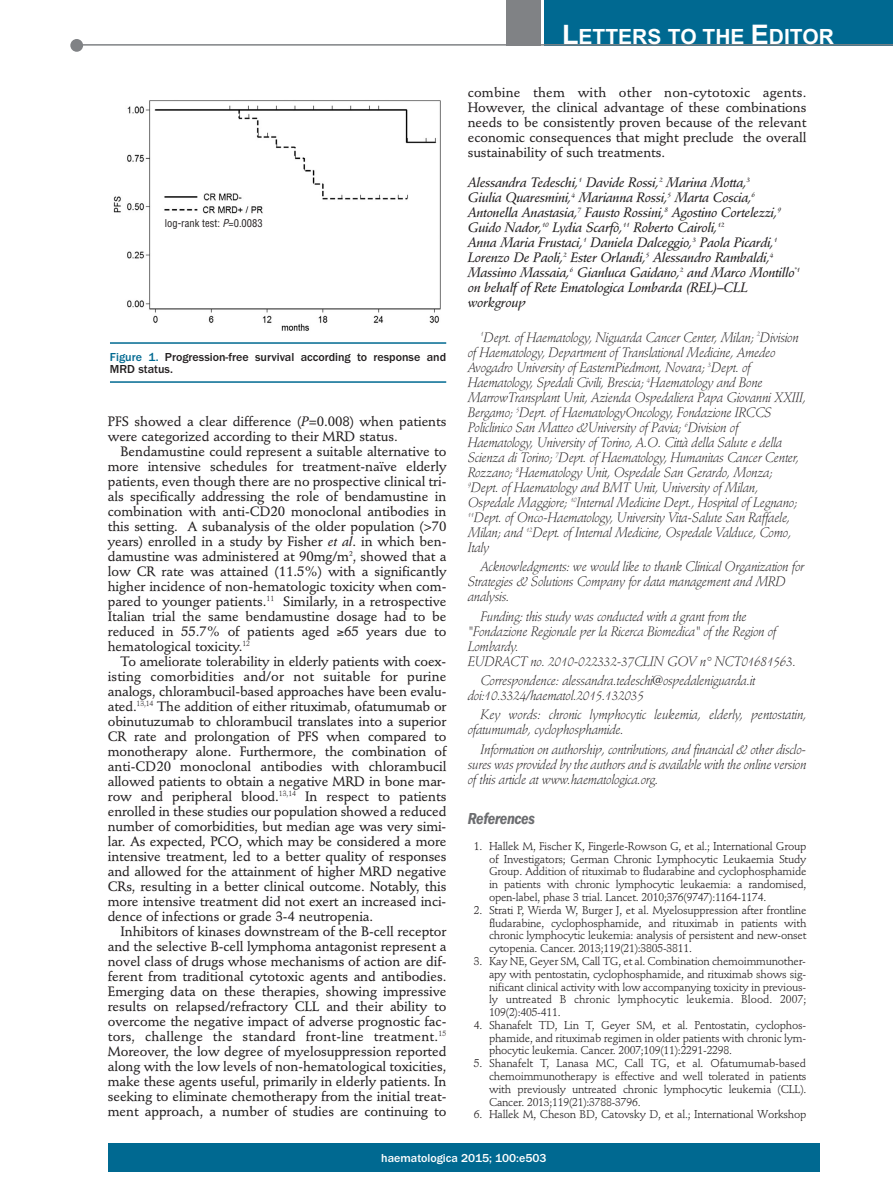
<style>
.page{position:relative;width:893px;height:1191px;background:#fff}
.page>*{position:absolute;margin:0;border:0;box-sizing:border-box;transform-origin:0 0}
.t1{font:700 21px "Arial";color:#fff}
.t2{font:italic 600 condensed 16.5px "Franklin Gothic";letter-spacing:-.02em;color:#6c6d70}
.t3{font:500 13.5px/15px "Stempel Schneidler";letter-spacing:-.005em;color:#231f20;text-align:justify}
.t4{font:italic 300 13.5px/15px "Stempel Schneidler";letter-spacing:-.02em;color:#231f20}
.t5{font:italic 13.5px/15px "Stempel Schneidler Med";letter-spacing:-.02em;color:#231f20}
.t6{font:500 12px/12px "Franklin Gothic";color:#231f20}
.t7{font:500 12px "Franklin Gothic";color:#fff}
.t8{font:11.25px/12.8px "Stempel Schneidler";letter-spacing:-.02em;color:#231f20;text-align:justify}
.t9{font:condensed 10.5px "Helvetica";color:#231f20}
.s1{font-size:27px}
.s2{font-style:italic}
.s3{color:#006991}
.s4{font-family:"Stempel Schneidler Med";font-weight:400;font-style:italic}
</style>
<div class="page">
<div style="left:107px;top:1143px;width:713px;height:28px;background:#006991"></div>
<div style="left:544px;top:0;width:349px;height:45px;background:#006991"></div>
<div style="left:506px;top:0;width:34px;height:45px;background:#808285"></div>
<div style="left:70px;top:39px;width:13px;height:13px;background:#808285;border-radius:50%"></div>
<hr style="left:78px;top:44px;width:815px;height:2px;background:#808285">
<img style="left:113px;top:100px;width:328px;height:231px">
<hr style="left:110px;top:342px;width:336px;height:2px;background:#006991">
<hr style="left:110px;top:381px;width:336px;height:2px;background:#006991">
<h1 class="t1" style="left:562px;top:25px;width:273px"><span class="s1">L</span>ETTERS TO THE <span class="s1">E</span>DITOR</h1>
<p class="t3" style="left:468px;top:86px;width:340px">combine them with other non-cytotoxic agents.<br>However, the clinical advantage of these combinations needs to be consistently proven because of the relevant economic consequences that might preclude the overall sustainability of such treatments.</p>
<p class="t5" style="left:468px;top:176px;width:334px">Alessandra Tedeschi,<sup>1</sup> Davide Rossi,<sup>2</sup> Marina Motta,<sup>3<br></sup>Giulia Quaresmini,<sup>4</sup> Marianna Rossi,<sup>5</sup> Marta Coscia,<sup>6<br></sup>Antonella Anastasia,<sup>7</sup> Fausto Rossini,<sup>8</sup> Agostino Cortelezzi,<sup>9<br></sup>Guido Nador,<sup>10</sup> Lydia Scarfò,<sup>11</sup> Roberto Cairoli,<sup>12<br></sup>Anna Maria Frustaci,<sup>1</sup> Daniela Dalceggio,<sup>3</sup> Paola Picardi,<sup>1<br></sup>Lorenzo De Paoli,<sup>2</sup> Ester Orlandi,<sup>5</sup> Alessandro Rambaldi,<sup>4<br></sup>Massimo Massaia,<sup>6</sup> Gianluca Gaidano,<sup>2</sup> and Marco Montillo<sup>*1 </sup>on behalf of Rete Ematologica Lombarda (REL)–CLL workgroup</p>
<p class="t4" style="left:468px;top:331px;width:340px;text-indent:13px"><sup>1</sup>Dept. of Haematology, Niguarda Cancer Center, Milan; <sup>2</sup>Division of Haematology, Department of Translational Medicine, Amedeo Avogadro University of EasternPiedmont, Novara; <sup>3</sup>Dept. of Haematology, Spedali Civili, Brescia; <sup>4</sup>Haematology and Bone MarrowTransplant Unit, Azienda Ospedaliera Papa Giovanni XXIII, Bergamo; <sup>5</sup>Dept. of HaematologyOncology, Fondazione IRCCS Policlinico San Matteo &amp;University of Pavia; <sup>6</sup>Division of Haematology, University of Torino, A.O. Città della Salute e della Scienza di Torino; <sup>7</sup>Dept. of Haematology, Humanitas Cancer Center, Rozzano; <sup>8</sup>Haematology Unit, Ospedale San Gerardo, Monza; <sup>9</sup>Dept. of Haematology and BMT Unit, University of Milan, Ospedale Maggiore; <sup>10</sup>Internal Medicine Dept., Hospital of Legnano; <sup>11</sup>Dept. of Onco-Haematology, University Vita-Salute San Raffaele, Milan; and <sup>12</sup>Dept. of Internal Medicine, Ospedale Valduce, Como, Italy</p>
<p class="t4" style="left:468px;top:560px;width:338px;text-indent:13px">Acknowledgments: we would like to thank Clinical Organization for<br>Strategies &amp; Solutions Company for data management and MRD analysis.</p>
<p class="t4" style="left:468px;top:610px;width:330px;text-indent:13px">Funding: this study was conducted with a grant from the "Fondazione Regionale per la Ricerca Biomedica" of the Region of Lombardy.<br>EUDRACT no. 2010-022332-37CLIN GOV n° NCT01681563.</p>
<p class="t4" style="left:468px;top:674px;width:289px;text-indent:13px">Correspondence: alessandra.tedeschi@ospedaleniguarda.it doi:10.3324/haematol.2015.132035</p>
<p class="t4" style="left:468px;top:708px;width:340px;text-indent:13px">Key words: chronic lymphocytic leukemia, elderly, pentostatin, ofatumumab, cyclophosphamide.</p>
<p class="t4" style="left:468px;top:743px;width:340px;text-align:justify;text-indent:13px">Information on authorship, contributions, and financial &amp; other disclo&shy;sures was provided by the authors and is available with the online version of this article at www.haematologica.org.</p>
<p class="t2" style="left:468px;top:812px;width:69px">References</p>
<p class="t8" style="left:489px;top:840px;width:319px;text-indent:-15px">1. Hallek M, Fischer K, Fingerle-Rowson G, et al.; International Group of Investigators; German Chronic Lymphocytic Leukaemia Study Group. Addition of rituximab to fludarabine and cyclophosphamide in patients with chronic lymphocytic leukaemia: a randomised, open-label, phase 3 trial. Lancet. 2010;376(9747):1164-1174.</p>
<p class="t8" style="left:489px;top:904px;width:319px;text-indent:-15px">2. Strati P, Wierda W, Burger J, et al. Myelosuppression after frontline fludarabine, cyclophosphamide, and rituximab in patients with chronic lymphocytic leukemia: analysis of persistent and new-onset cytopenia. Cancer. 2013;119(21):3805-3811.</p>
<p class="t8" style="left:489px;top:955px;width:319px;text-indent:-15px">3. Kay NE, Geyer SM, Call TG, et al. Combination chemoimmunother&shy;apy with pentostatin, cyclophosphamide, and rituximab shows sig&shy;nificant clinical activity with low accompanying toxicity in previous&shy;ly untreated B chronic lymphocytic leukemia. Blood. 2007; 109(2):405-411.</p>
<p class="t8" style="left:489px;top:1019px;width:319px;text-indent:-15px">4. Shanafelt TD, Lin T, Geyer SM, et al. Pentostatin, cyclophos&shy;phamide, and rituximab regimen in older patients with chronic lym&shy;phocytic leukemia. Cancer. 2007;109(11):2291-2298.</p>
<p class="t8" style="left:489px;top:1058px;width:319px;text-indent:-15px">5. Shanafelt T, Lanasa MC, Call TG, et al. Ofatumumab-based chemoimmunotherapy is effective and well tolerated in patients with previously untreated chronic lymphocytic leukemia (CLL).<br>Cancer. 2013;119(21):3788-3796.</p>
<p class="t8" style="left:474px;top:1109px;width:334px">6. Hallek M, Cheson BD, Catovsky D, et al.; International Workshop</p>
<p class="t7" style="left:381px;top:1150px;width:167px">haematologica 2015; 100:e503</p>
<p class="t9" style="left:165px;top:217px;width:99px">log-rank test: <span class="s2">P</span>=0.0083</p>
<p class="t6" style="left:110px;top:351px;width:338px"><span class="s3">Figure 1.</span> Progression-free survival according to response and<br>MRD status.</p>
<p class="t3" style="left:108px;top:415px;width:340px">PFS showed a clear difference (<span class="s4">P</span>=0.008) when patients were categorized according to their MRD status.</p>
<p class="t3" style="left:108px;top:445px;width:340px;text-indent:13px">Bendamustine could represent a suitable alternative to more intensive schedules for treatment-naïve elderly patients, even though there are no prospective clinical tri&shy;als specifically addressing the role of bendamustine in combination with anti-CD20 monoclonal antibodies in this setting. A subanalysis of the older population (&gt;70 years) enrolled in a study by Fisher <span class="s4">et al</span>. in which ben&shy;damustine was administered at 90mg/m<sup>2</sup>, showed that a low CR rate was attained (11.5%) with a significantly higher incidence of non-hematologic toxicity when com&shy;pared to younger patients.<sup>11</sup> Similarly, in a retrospective Italian trial the same bendamustine dosage had to be reduced in 55.7% of patients aged ≥65 years due to hematological toxicity.<sup>12</sup></p>
<p class="t3" style="left:108px;top:655px;width:340px;text-indent:13px">To ameliorate tolerability in elderly patients with coex&shy;isting comorbidities and/or not suitable for purine analogs, chlorambucil-based approaches have been evalu&shy;ated.<sup>13,14</sup> The addition of either rituximab, ofatumumab or obinutuzumab to chlorambucil translates into a superior CR rate and prolongation of PFS when compared to monotherapy alone. Furthermore, the combination of anti-CD20 monoclonal antibodies with chlorambucil allowed patients to obtain a negative MRD in bone mar&shy;row and peripheral blood.<sup>13,14</sup> In respect to patients enrolled in these studies our population showed a reduced number of comorbidities, but median age was very simi&shy;lar. As expected, PCO, which may be considered a more intensive treatment, led to a better quality of responses and allowed for the attainment of higher MRD negative CRs, resulting in a better clinical outcome. Notably, this more intensive treatment did not exert an increased inci&shy;dence of infections or grade 3-4 neutropenia.</p>
<p class="t3" style="left:108px;top:925px;width:340px;text-indent:13px">Inhibitors of kinases downstream of the B-cell receptor and the selective B-cell lymphoma antagonist represent a novel class of drugs whose mechanisms of action are dif&shy;ferent from traditional cytotoxic agents and antibodies.<br>Emerging data on these therapies, showing impressive results on relapsed/refractory CLL and their ability to overcome the negative impact of adverse prognostic fac&shy;tors, challenge the standard front-line treatment.<sup>15<br></sup>Moreover, the low degree of myelosuppression reported along with the low levels of non-hematological toxicities, make these agents useful, primarily in elderly patients. In seeking to eliminate chemotherapy from the initial treat&shy;ment approach, a number of studies are continuing to</p>
</div>
